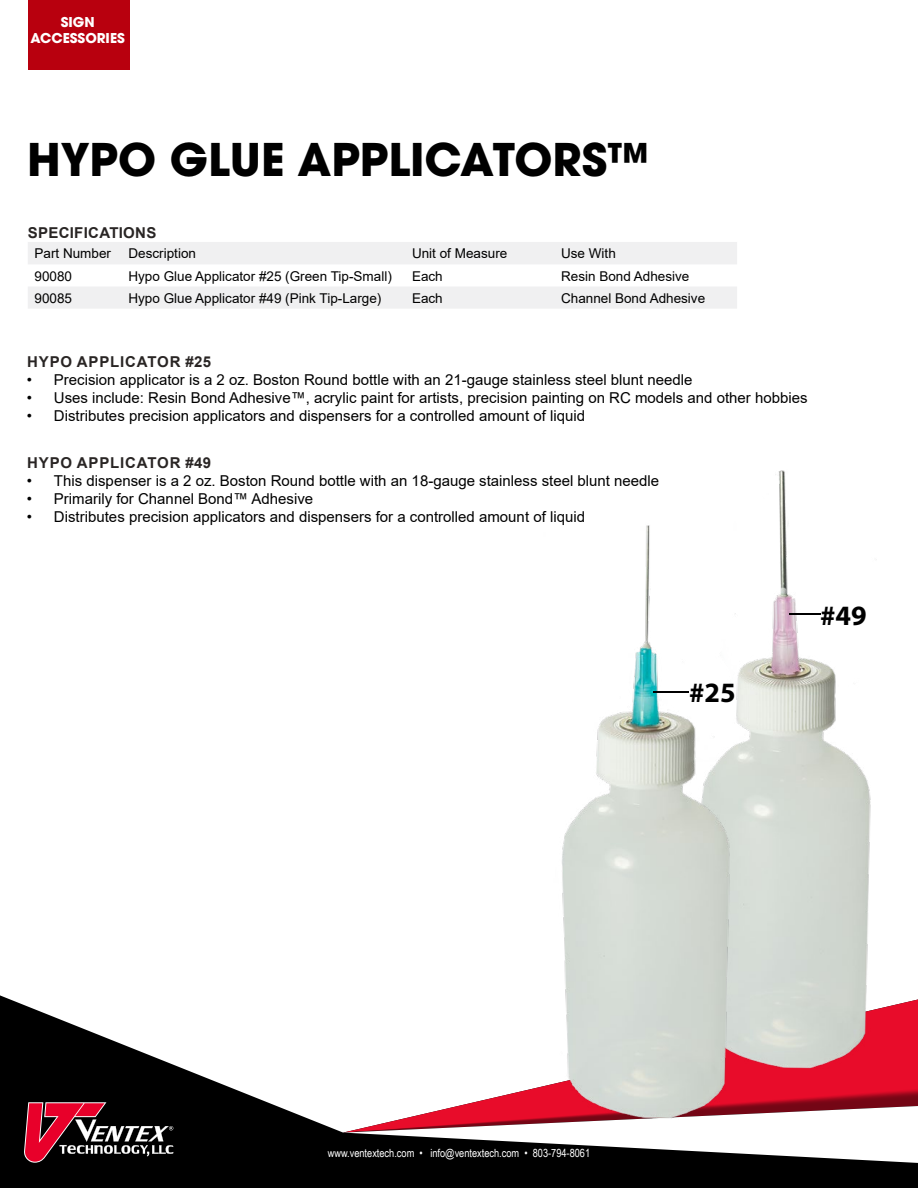
<style>
.page{position:relative;width:918px;height:1188px;background:#fff}
.page>*{position:absolute;margin:0;border:0;box-sizing:border-box;transform-origin:0 0}
.t1{font:700 44.7px "Avant Garde LT";color:#000}
.t2{font:700 28.05px "Myriad Pro";color:#000}
.t3{font:15px "Arial";color:#000}
.t4{font:700 15px "Arial";letter-spacing:.055em;color:#292524}
.t5{font:700 15px "Arial";letter-spacing:.02em;color:#292524}
.t6{font:13.5px "Arial";color:#000}
.t7{font:700 13.5px/16.2px "Avant Garde LT";color:#fff;text-align:center}
.t8{font:11.25px "Arial Narrow";color:#fff}
</style>
<div class="page">
<svg style="left:0;top:995px;width:343px;height:193px;fill:#000"></svg>
<svg style="left:343px;top:1090px;width:575px;height:97px;fill:#000"></svg>
<svg style="left:343px;top:1093px;width:575px;height:90px;background:#4b262b"></svg>
<svg style="left:343px;top:1177px;width:575px;height:2px"></svg>
<svg style="left:343px;top:1096px;width:575px;height:81px"></svg>
<svg style="left:343px;top:1097px;width:575px;height:79px"></svg>
<svg style="left:343px;top:1098px;width:575px;height:77px"></svg>
<svg style="left:343px;top:1099px;width:575px;height:75px"></svg>
<svg style="left:28px;top:242px;width:709px;height:66px;fill:#f0f0f1"></svg>
<img style="left:751px;top:470px;width:167px;height:619px">
<img style="left:544px;top:525px;width:207px;height:609px">
<hr style="left:654px;top:691px;width:35px;height:2px;background:#000">
<hr style="left:789px;top:613px;width:31px;height:2px;background:#000">
<div style="left:28px;top:0;width:101px;height:70px;background:#b8000e"></div>
<svg style="left:24px;top:1102px;width:149px;height:61px;background:#5e2b34"></svg>
<p class="t7" style="left:31px;top:14px;width:96px">SIGN<br>ACCESSORIES</p>
<h1 class="t1" style="left:27px;top:131px;width:626px">HYPO GLUE APPLICATORS™</h1>
<p class="t5" style="left:28px;top:222px;width:130px">SPECIFICATIONS</p>
<p class="t6" style="left:35px;top:244px;width:78px">Part Number</p>
<p class="t6" style="left:129px;top:244px;width:69px">Description</p>
<p class="t6" style="left:412px;top:244px;width:97px">Unit of Measure</p>
<p class="t6" style="left:561px;top:244px;width:56px">Use With</p>
<p class="t6" style="left:35px;top:266px;width:39px">90080</p>
<p class="t6" style="left:128px;top:266px;width:265px">Hypo Glue Applicator #25 (Green Tip-Small)</p>
<p class="t6" style="left:412px;top:266px;width:32px">Each</p>
<p class="t6" style="left:561px;top:266px;width:130px">Resin Bond Adhesive</p>
<p class="t6" style="left:35px;top:289px;width:39px">90085</p>
<p class="t6" style="left:128px;top:289px;width:254px">Hypo Glue Applicator #49 (Pink Tip-Large)</p>
<p class="t6" style="left:412px;top:289px;width:32px">Each</p>
<p class="t6" style="left:561px;top:289px;width:146px">Channel Bond Adhesive</p>
<p class="t4" style="left:27px;top:351px;width:185px">HYPO APPLICATOR #25</p>
<p class="t3" style="left:27px;top:370px;width:667px">• Precision applicator is a 2 oz. Boston Round bottle with an 21-gauge stainless steel blunt needle</p>
<p class="t3" style="left:27px;top:388px;width:782px">• Uses include: Resin Bond Adhesive™, acrylic paint for artists, precision painting on RC models and other hobbies</p>
<p class="t3" style="left:27px;top:406px;width:560px">• Distributes precision applicators and dispensers for a controlled amount of liquid</p>
<p class="t4" style="left:27px;top:452px;width:185px">HYPO APPLICATOR #49</p>
<p class="t3" style="left:27px;top:470px;width:634px">• This dispenser is a 2 oz. Boston Round bottle with an 18-gauge stainless steel blunt needle</p>
<p class="t3" style="left:27px;top:488px;width:288px">• Primarily for Channel Bond™ Adhesive</p>
<p class="t3" style="left:27px;top:506px;width:560px">• Distributes precision applicators and dispensers for a controlled amount of liquid</p>
<h2 class="t2" style="left:689px;top:674px;width:48px">#25</h2>
<h2 class="t2" style="left:820px;top:597px;width:48px">#49</h2>
<p class="t8" style="left:328px;top:1145px;width:264px">www.ventextech.com • info@ventextech.com • 803-794-8061</p>
</div>
